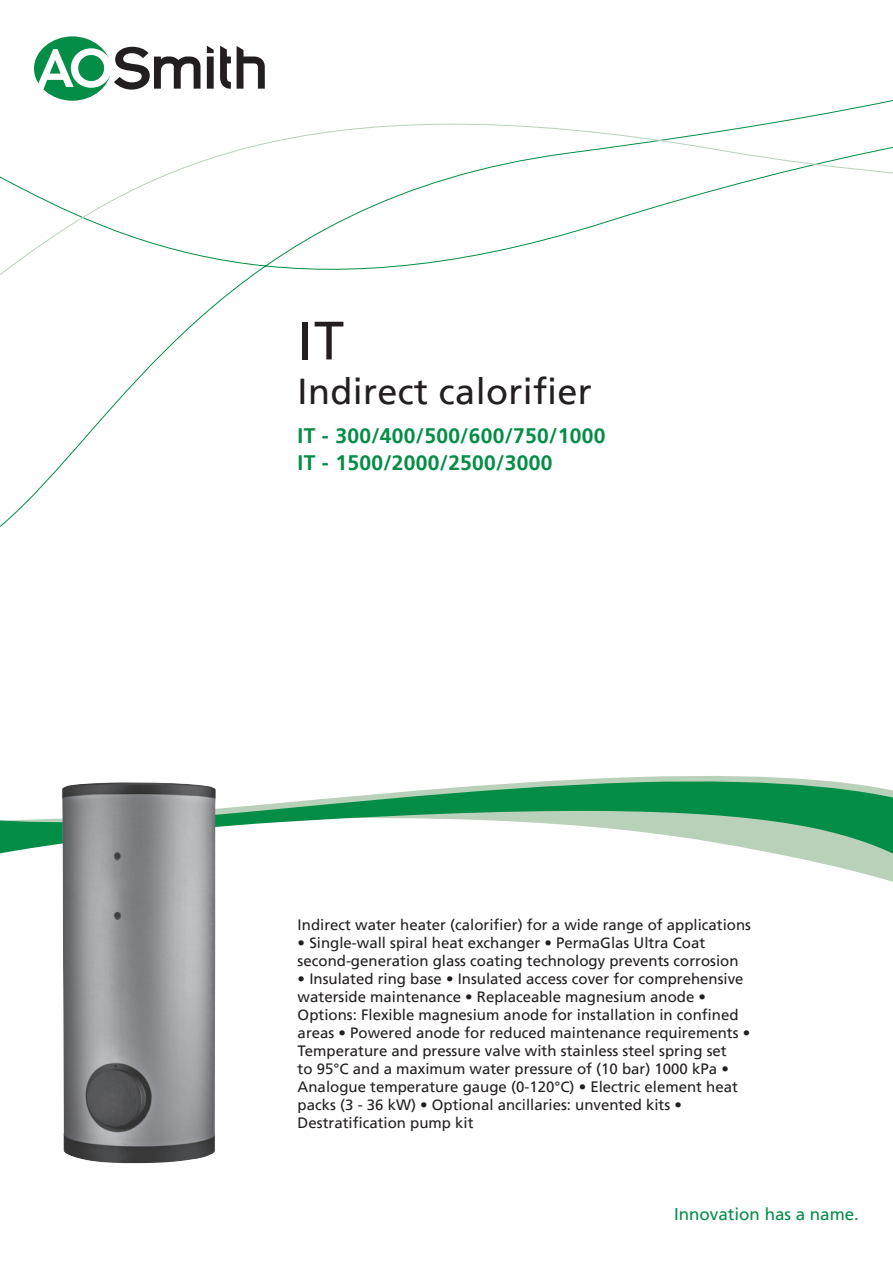
<style>
.page{position:relative;width:893px;height:1263px;background:#fff}
.page>*{position:absolute;margin:0;border:0;box-sizing:border-box;transform-origin:0 0}
.t1{font:54px "Frutiger LT";color:#231f20}
.t2{font:36px "Frutiger LT";letter-spacing:.01em;color:#231f20}
.t3{font:700 21px/27px "Frutiger LT";letter-spacing:.015em;color:#048d47}
.t4{font:16.95px "Frutiger LT";color:#048d47}
.t5{font:15px/18px "Frutiger LT";color:#231f20}
</style>
<div class="page">
<svg style="left:0;top:778px;width:893px;height:99px"></svg>
<svg style="left:0;top:76px;width:893px;height:200px"></svg>
<svg style="left:237px;top:46px;width:28px;height:43px"></svg>
<svg style="left:220px;top:46px;width:11px;height:43px"></svg>
<svg style="left:207px;top:46px;width:7px;height:43px"></svg>
<div style="left:34px;top:36px;width:77px;height:65px;background:#048d47;border-radius:50%"></div>
<svg style="left:37px;top:47px;width:164px;height:43px"></svg>
<img style="left:62px;top:782px;width:154px;height:381px">
<h1 class="t1" style="left:298px;top:309px;width:48px">IT</h1>
<h2 class="t2" style="left:298px;top:371px;width:296px">Indirect calorifier</h2>
<h3 class="t3" style="left:298px;top:423px;width:309px">IT - 300/400/500/600/750/1000<br>IT - 1500/2000/2500/3000</h3>
<p class="t5" style="left:298px;top:916px;width:455px">Indirect water heater (calorifier) for a wide range of applications</p>
<p class="t5" style="left:298px;top:934px;width:442px">• Single-wall spiral heat exchanger • PermaGlas Ultra Coat second-generation glass coating technology prevents corrosion</p>
<p class="t5" style="left:298px;top:970px;width:454px">• Insulated ring base • Insulated access cover for comprehensive waterside maintenance • Replaceable magnesium anode • Options: Flexible magnesium anode for installation in confined areas • Powered anode for reduced maintenance requirements • Temperature and pressure valve with stainless steel spring set<br>to 95°C and a maximum water pressure of (10 bar) 1000 kPa • Analogue temperature gauge (0-120°C) • Electric element heat packs (3 - 36 kW) • Optional ancillaries: unvented kits • Destratification pump kit</p>
<p class="t4" style="left:674px;top:1204px;width:186px">Innovation has a name.</p>
</div>
